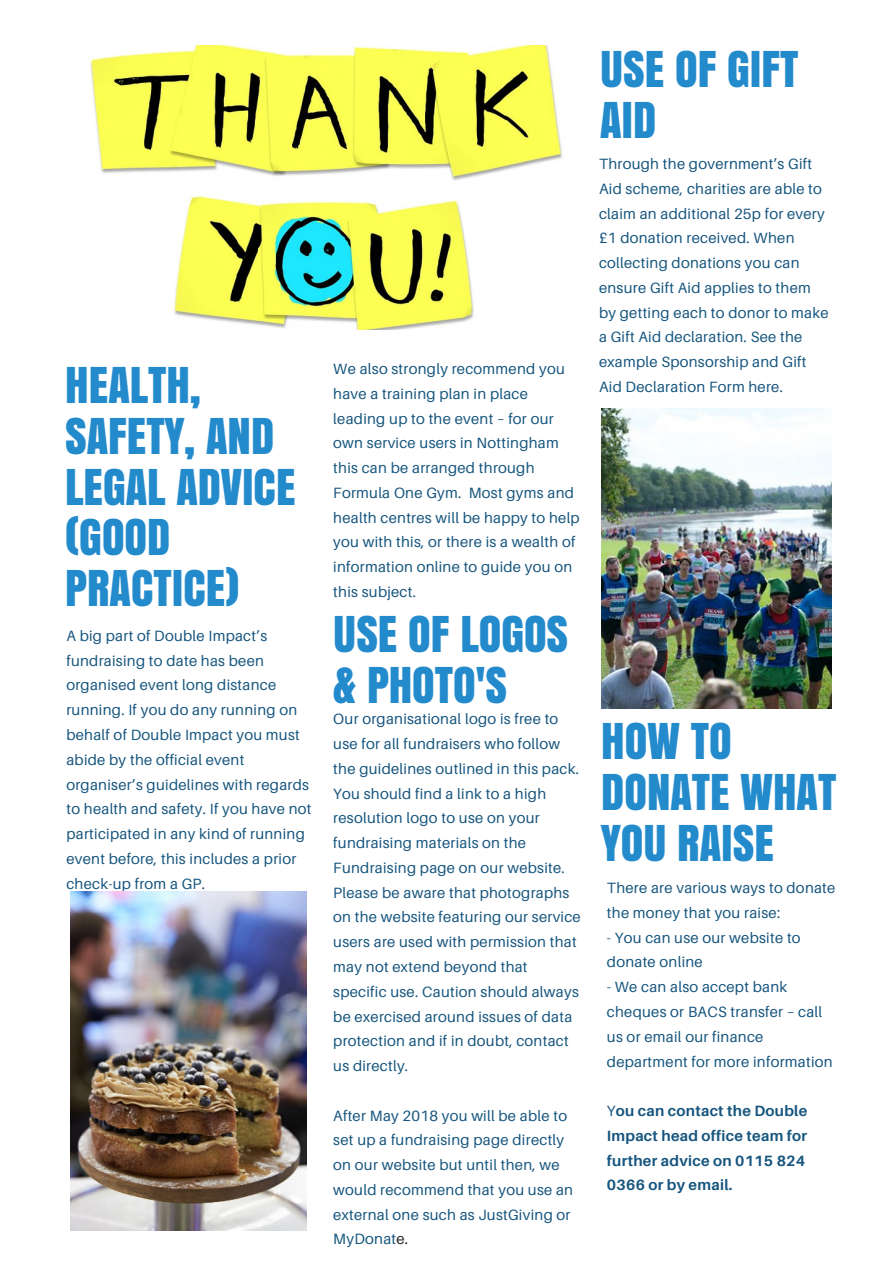
<style>
.page{position:relative;width:893px;height:1263px;background:#fff}
.page>*{position:absolute;margin:0;border:0;box-sizing:border-box;transform-origin:0 0}
.t1{font:46.35px/50.7px "Anton";color:#238acc}
.t2{font:14.85px/24.8px "Aileron";letter-spacing:.02em;color:#16557e}
.t3{font:700 14.85px/24.8px "Aileron";letter-spacing:.02em;color:#16557e}
.s1{color:#222}
.s2{font-weight:400}
</style>
<div class="page">
<img style="left:90px;top:45px;width:473px;height:285px">
<img style="left:71px;top:892px;width:235px;height:339px">
<img style="left:601px;top:409px;width:230px;height:299px">
<h1 class="t1" style="left:65px;top:359px;width:232px">HEALTH,<br>SAFETY, AND<br>LEGAL ADVICE (GOOD<br>PRACTICE)</h1>
<p class="t2" style="left:66px;top:623px;width:247px">A big part of Double Impact’s fundraising to date has been organised event long distance running. If you do any running on behalf of Double Impact you must abide by the official event organiser’s guidelines with regards to health and safety. If you have not participated in any kind of running event before, this includes a prior check-up from a GP.</p>
<p class="t2" style="left:333px;top:356px;width:248px">We also strongly recommend you have a training plan in place leading up to the event – for our own service users in Nottingham this can be arranged through<br>Formula One Gym. Most gyms and health centres will be happy to help you with this, or there is a wealth of information online to guide you on this subject.</p>
<h1 class="t1" style="left:333px;top:608px;width:236px">USE OF LOGOS &amp; PHOTO'S</h1>
<p class="t2" style="left:333px;top:706px;width:249px">Our organisational logo is free to use for all fundraisers who follow the guidelines outlined in this pack.<br>You should find a link to a high resolution logo to use on your fundraising materials on the<br>Fundraising page on our website.<br>Please be aware that photographs on the website featuring our service users are used with permission that may not extend beyond that specific use. Caution should always be exercised around issues of data protection and if in doubt, contact us directly.</p>
<p class="t2" style="left:333px;top:1103px;width:241px">After May 2018 you will be able to set up a fundraising page directly on our website but until then, we would recommend that you use an external one such as JustGiving or<br>MyDonat<span class="s1">e.</span></p>
<h1 class="t1" style="left:600px;top:43px;width:200px">USE OF GIFT<br>AID</h1>
<p class="t2" style="left:599px;top:151px;width:231px">Through the government’s Gift<br>Aid scheme, charities are able to claim an additional 25p for every £1 donation received. When collecting donations you can ensure Gift Aid applies to them by getting each to donor to make a Gift Aid declaration. See the example Sponsorship and Gift<br>Aid Declaration Form here.</p>
<h1 class="t1" style="left:601px;top:715px;width:237px">HOW TO<br>DONATE WHAT<br>YOU RAISE</h1>
<p class="t2" style="left:607px;top:875px;width:230px">There are various ways to donate the money that you raise:</p>
<p class="t2" style="left:607px;top:925px;width:195px">- You can use our website to donate online</p>
<p class="t2" style="left:607px;top:974px;width:227px">- We can also accept bank cheques or BACS transfer – call us or email our finance department for more information</p>
<p class="t3" style="left:607px;top:1098px;width:202px"><span class="s2">Y</span>ou can contact the Double<br>Impact head office team for further advice on 0115 824<br>0366 or by email.</p>
</div>
